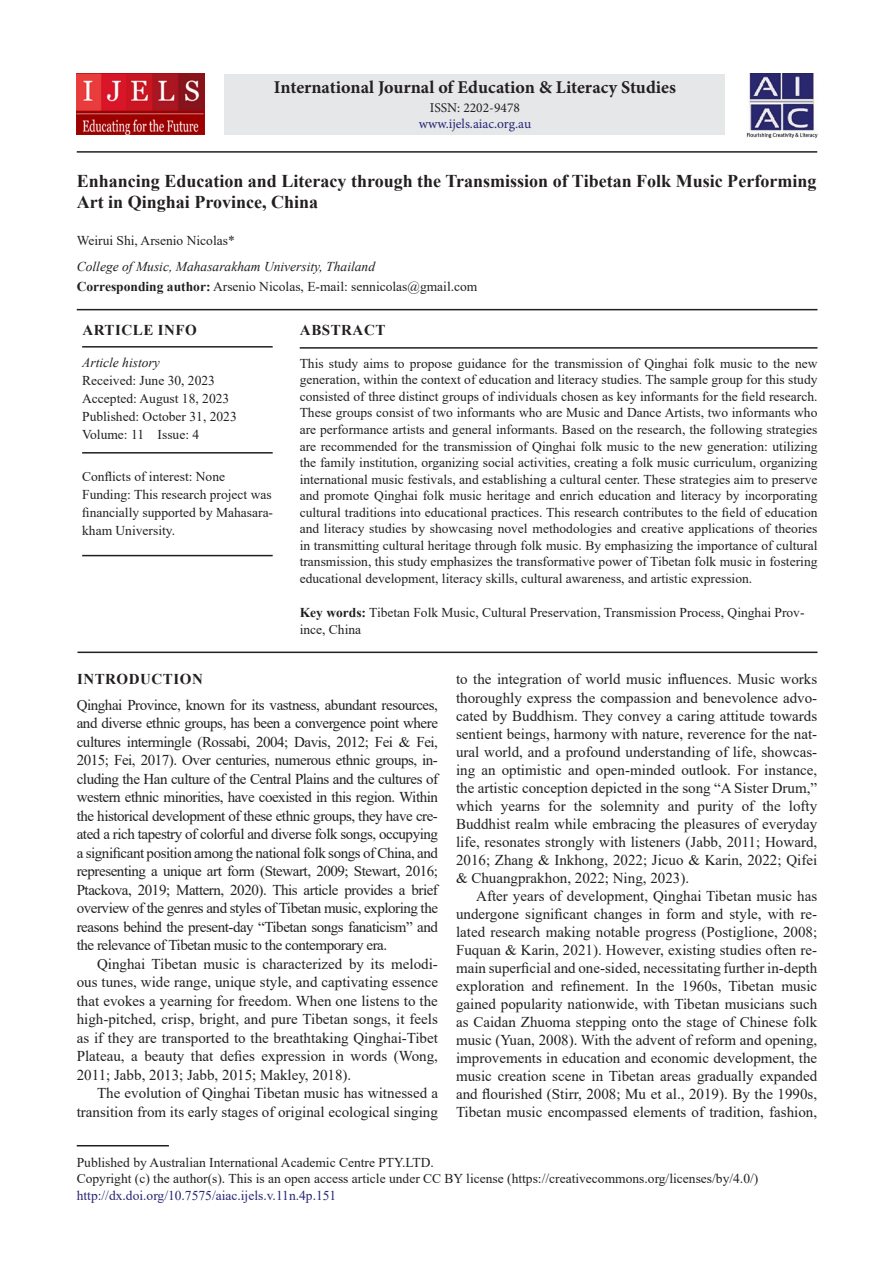
<style>
.page{position:relative;width:894px;height:1263px;background:#fff}
.page>*{position:absolute;margin:0;border:0;box-sizing:border-box;transform-origin:0 0}
.AT{font:700 18px/21px "Times New Roman";color:#231f20}
.J_Name{font:700 18px "Minion Pro";color:#231f20}
.TX{font:15px/18px "Times New Roman";color:#231f20;text-align:justify}
.TXFL{font:15px/18.5px "Times New Roman";letter-spacing:-.03em;color:#231f20;text-align:justify}
.ART_INFO{font:700 15px "Times New Roman";letter-spacing:.035em;color:#231f20}
.ABSH{font:700 15px "Times New Roman";letter-spacing:.035em;color:#231f20}
.ABS{font:13.5px/16.5px "Times New Roman";color:#231f20;text-align:justify}
.PUB_Details{font:13.5px/16.5px "Times New Roman";color:#231f20}
.HIS_1{font:13.5px/18px "Times New Roman";color:#231f20}
.HIS{font:13.5px/18px "Times New Roman";color:#231f20}
.KWD{font:13.5px/16.5px "Times New Roman";color:#231f20}
.ADD{font:13.5px "Times New Roman";color:#231f20}
.AFF{font:italic 13.5px "Times New Roman";color:#231f20}
.AU{font:13.5px "Times New Roman";color:#231f20}
.ISSN_Web{font:13.5px "Minion Pro";letter-spacing:-.005em;color:#282574}
.ISSN_Num{font:13.5px "Minion Pro";color:#231f20}
.s1{font-weight:700}
.s2{font-style:italic}
.s3{color:#282574}
</style>
<div class="page">
<hr style="left:77px;top:1145px;width:92px;height:1px;background:#231f20">
<div style="left:224px;top:74px;width:501px;height:60px;background:#e6e7e9"></div>
<img style="left:746px;top:73px;width:70px;height:65px">
<img style="left:77px;top:73px;width:127px;height:61px">
<hr style="left:77px;top:309px;width:740px;height:1px;background:#231f20">
<hr style="left:299px;top:347px;width:518px;height:2px;background:#231f20">
<hr style="left:77px;top:651px;width:740px;height:2px;background:#231f20">
<hr style="left:77px;top:151px;width:739px;height:2px;background:#231f20">
<hr style="left:82px;top:346px;width:190px;height:1px;background:#231f20">
<hr style="left:82px;top:452px;width:190px;height:1px;background:#231f20">
<hr style="left:82px;top:555px;width:190px;height:1px;background:#231f20">
<p class="J_Name" style="left:274px;top:75px;width:403px">International Journal of Education &amp; Literacy Studies</p>
<p class="ISSN_Num" style="left:429px;top:98px;width:92px">ISSN: 2202-9478</p>
<p class="ISSN_Web" style="left:418px;top:115px;width:114px">www.ijels.aiac.org.au</p>
<p class="AT" style="left:77px;top:170px;width:740px">Enhancing Education and Literacy through the Transmission of Tibetan Folk Music Performing<br>Art in Qinghai Province, China</p>
<p class="AU" style="left:77px;top:231px;width:159px">Weirui Shi, Arsenio Nicolas*</p>
<p class="AFF" style="left:77px;top:257px;width:300px">College of Music, Mahasarakham University, Thailand</p>
<p class="ADD" style="left:77px;top:277px;width:402px"><span class="s1">Corresponding author:</span> Arsenio Nicolas, E-mail: sennicolas@gmail.com</p>
<p class="ART_INFO" style="left:82px;top:319px;width:116px">ARTICLE INFO</p>
<p class="HIS" style="left:82px;top:353px;width:156px"><span class="s2">Article history<br></span>Received: June 30, 2023<br>Accepted: August 18, 2023<br>Published: October 31, 2023<br>Volume: 11 Issue: 4</p>
<p class="HIS_1" style="left:82px;top:466px;width:192px">Conflicts of interest: None<br>Funding: This research project was financially supported by Mahasara&shy;kham University.</p>
<p class="ABSH" style="left:300px;top:319px;width:87px">ABSTRACT</p>
<p class="ABS" style="left:299px;top:355px;width:519px">This study aims to propose guidance for the transmission of Qinghai folk music to the new generation, within the context of education and literacy studies. The sample group for this study consisted of three distinct groups of individuals chosen as key informants for the field research.<br>These groups consist of two informants who are Music and Dance Artists, two informants who are performance artists and general informants. Based on the research, the following strategies are recommended for the transmission of Qinghai folk music to the new generation: utilizing the family institution, organizing social activities, creating a folk music curriculum, organizing international music festivals, and establishing a cultural center. These strategies aim to preserve and promote Qinghai folk music heritage and enrich education and literacy by incorporating cultural traditions into educational practices. This research contributes to the field of education and literacy studies by showcasing novel methodologies and creative applications of theories in transmitting cultural heritage through folk music. By emphasizing the importance of cultural transmission, this study emphasizes the transformative power of Tibetan folk music in fostering educational development, literacy skills, cultural awareness, and artistic expression.</p>
<p class="KWD" style="left:299px;top:604px;width:506px"><span class="s1">Key words:</span> Tibetan Folk Music, Cultural Preservation, Transmission Process, Qinghai Prov&shy;ince, China</p>
<p class="TX" style="left:456px;top:670px;width:362px">to the integration of world music influences. Music works thoroughly express the compassion and benevolence advo&shy;cated by Buddhism. They convey a caring attitude towards sentient beings, harmony with nature, reverence for the nat&shy;ural world, and a profound understanding of life, showcas&shy;ing an optimistic and open-minded outlook. For instance, the artistic conception depicted in the song “A Sister Drum,” which yearns for the solemnity and purity of the lofty Buddhist realm while embracing the pleasures of everyday life, resonates strongly with listeners (Jabb, 2011; Howard, 2016; Zhang &amp; Inkhong, 2022; Jicuo &amp; Karin, 2022; Qifei &amp; Chuangprakhon, 2022; Ning, 2023).</p>
<p class="TX" style="left:456px;top:886px;width:362px;text-indent:20px">After years of development, Qinghai Tibetan music has undergone significant changes in form and style, with re&shy;lated research making notable progress (Postiglione, 2008; Fuquan &amp; Karin, 2021). However, existing studies often re&shy;main superficial and one-sided, necessitating further in-depth exploration and refinement. In the 1960s, Tibetan music gained popularity nationwide, with Tibetan musicians such as Caidan Zhuoma stepping onto the stage of Chinese folk music (Yuan, 2008). With the advent of reform and opening, improvements in education and economic development, the music creation scene in Tibetan areas gradually expanded and flourished (Stirr, 2008; Mu et al., 2019). By the 1990s, Tibetan music encompassed elements of tradition, fashion,</p>
<h1 class="ART_INFO" style="left:77px;top:668px;width:127px">INTRODUCTION</h1>
<p class="TXFL" style="left:77px;top:695px;width:362px">Qinghai Province, known for its vastness, abundant resources, and diverse ethnic groups, has been a convergence point where cultures intermingle (Rossabi, 2004; Davis, 2012; Fei &amp; Fei, 2015; Fei, 2017). Over centuries, numerous ethnic groups, in&shy;cluding the Han culture of the Central Plains and the cultures of western ethnic minorities, have coexisted in this region. Within the historical development of these ethnic groups, they have cre&shy;ated a rich tapestry of colorful and diverse folk songs, occupying a significant position among the national folk songs of China, and representing a unique art form (Stewart, 2009; Stewart, 2016; Ptackova, 2019; Mattern, 2020). This article provides a brief overview of the genres and styles of Tibetan music, exploring the reasons behind the present-day “Tibetan songs fanaticism” and the relevance of Tibetan music to the contemporary era.</p>
<p class="TX" style="left:77px;top:954px;width:362px;line-height:18.5px;text-indent:20px">Qinghai Tibetan music is characterized by its melodi&shy;ous tunes, wide range, unique style, and captivating essence that evokes a yearning for freedom. When one listens to the high-pitched, crisp, bright, and pure Tibetan songs, it feels as if they are transported to the breathtaking Qinghai-Tibet Plateau, a beauty that defies expression in words (Wong, 2011; Jabb, 2013; Jabb, 2015; Makley, 2018).</p>
<p class="TX" style="left:77px;top:1083px;width:362px;line-height:18.5px;text-align:right">The evolution of Qinghai Tibetan music has witnessed a transition from its early stages of original ecological singing</p>
<p class="PUB_Details" style="left:77px;top:1153px;width:682px">Published by Australian International Academic Centre PTY.LTD.<br>Copyright (c) the author(s). This is an open access article under CC BY license (https://creativecommons.org/licenses/by/4.0/) <span class="s3">http://dx.doi.org/10.7575/aiac.ijels.v.11n.4p.151</span></p>
</div>
